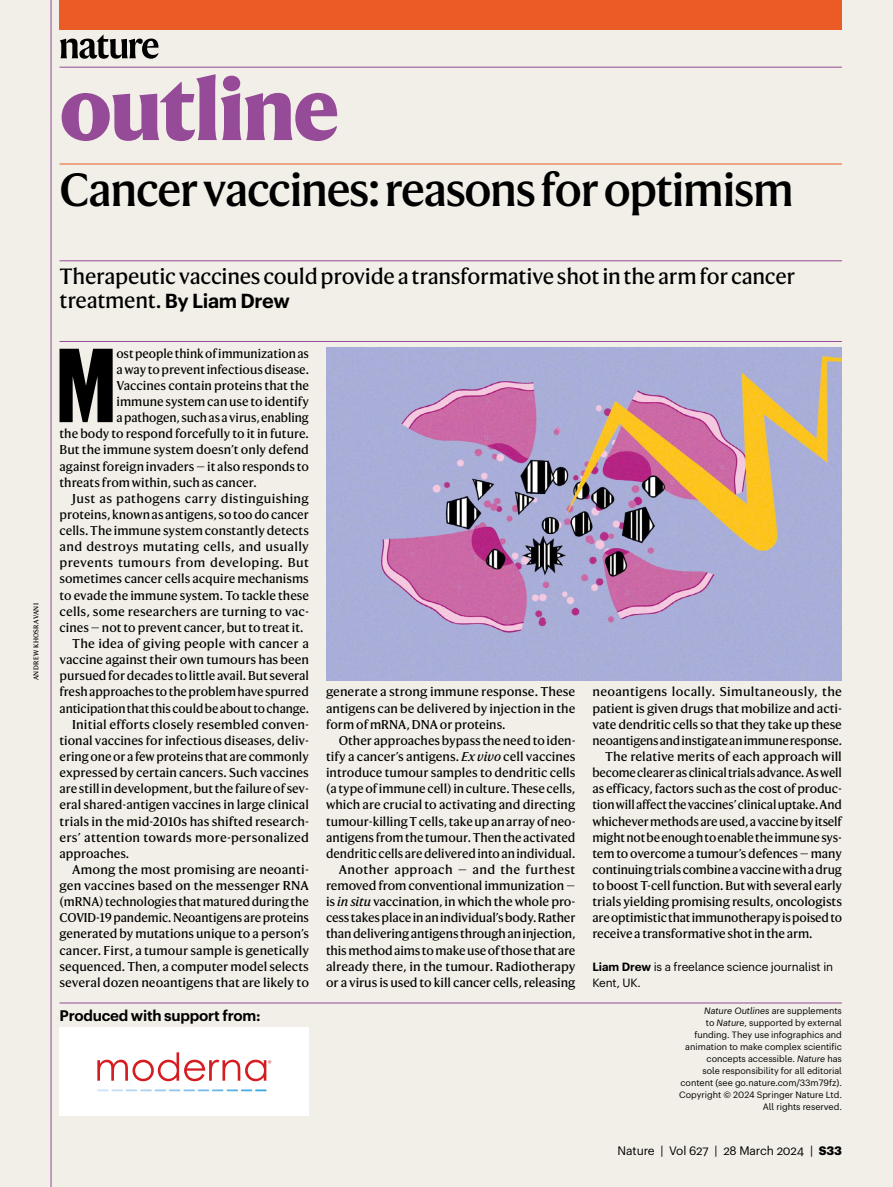
<style>
.page{position:relative;width:893px;height:1187px;background:#fff}
.page>*{position:absolute;margin:0;border:0;box-sizing:border-box;transform-origin:0 0}
.t1{font:700 102.6px "Graphik X Cond";color:#000}
.t2{font:800 84px "Harding";letter-spacing:-.03em;color:#954b97}
.t3{font:500 45px "Harding";letter-spacing:-.03em;color:#000}
.t4{font:21.3px/24.3px "Harding Text";letter-spacing:-.015em;color:#000}
.t5{font:600 15px "Graphik Naturel";letter-spacing:-.015em;color:#000}
.t6{font:12.3px/16.2px "Harding Text";color:#000;text-align:justify}
.t7{font:12.3px "Harding Text";letter-spacing:.025em;color:#000}
.t8{font:12.3px "Harding Text";letter-spacing:.02em;color:#000}
.t9{font:12.3px "Harding Text";letter-spacing:.03em;color:#000}
.t10{font:12px "Graphik Naturel";letter-spacing:-.01em;color:#000}
.t11{font:11.7px/16px "Graphik Naturel";letter-spacing:-.01em;color:#000}
.t12{font:9px/12px "Graphik Naturel";color:#000;text-align:right}
.t13{font:6.75px "Harding Text";letter-spacing:.05em;color:#000}
.s1{font-family:"Graphik Naturel";font-weight:600;font-size:19.8px}
.s2{font-style:italic}
.s3{font-weight:600}
.s4{font-weight:700}
</style>
<div class="page">
<div style="left:0;top:0;width:893px;height:1186px;background:#f1efe7"></div>
<img style="left:326px;top:347px;width:516px;height:333px">
<div style="left:60px;top:1027px;width:249px;height:88px;background:#fff"></div>
<svg style="left:97px;top:1052px;width:174px;height:29px"></svg>
<img style="left:97px;top:1089px;width:169px;height:2px">
<hr style="left:51px;top:0;width:1px;height:1186px;background:#954b97">
<hr style="left:60px;top:341px;width:782px;height:1px;background:#954b97">
<hr style="left:60px;top:1002px;width:782px;height:1px;background:#954b97">
<hr style="left:60px;top:260px;width:782px;height:1px;background:#954b97">
<hr style="left:60px;top:67px;width:782px;height:1px;background:#954b97">
<div style="left:60px;top:0;width:782px;height:29px;background:#eb5b25"></div>
<hr style="left:60px;top:164px;width:782px;height:1px;background:#eb5b25">
<svg style="left:60px;top:34px;width:98px;height:25px"></svg>
<p class="t13" style="left:32px;top:680px;width:79px;rotate:-90deg">ANDREW KHOSRAVANI</p>
<h2 class="t2" style="left:60px;top:57px;width:281px">outline</h2>
<h3 class="t3" style="left:60px;top:162px;width:736px">Cancer vaccines: reasons for optimism</h3>
<h3 class="t4" style="left:60px;top:264px;width:737px">Therapeutic vaccines could provide a transformative shot in the arm for cancer treatment. <span class="s1">By Liam Drew</span></h3>
<h1 class="t1" style="left:56px;top:312px;width:62px">M</h1>
<p class="t6" style="left:116px;top:345px;width:194px">ost people think of immunization as</p>
<p class="t6" style="left:116px;top:361px;width:194px">a way to prevent infectious disease.</p>
<p class="t6" style="left:116px;top:377px;width:194px">Vaccines contain proteins that the</p>
<p class="t6" style="left:116px;top:393px;width:194px">immune system can use to identify</p>
<p class="t6" style="left:116px;top:410px;width:194px">a pathogen, such as a virus, enabling</p>
<p class="t6" style="left:60px;top:426px;width:251px">the body to respond forcefully to it in future.</p>
<p class="t6" style="left:60px;top:442px;width:251px">But the immune system doesn’t only defend</p>
<p class="t6" style="left:60px;top:458px;width:251px">against foreign invaders — it also responds to</p>
<p class="t6" style="left:60px;top:474px;width:199px">threats from within, such as cancer.</p>
<p class="t7" style="left:72px;top:491px;width:238px">Just as pathogens carry distinguishing</p>
<p class="t6" style="left:60px;top:506px;width:251px">proteins, known as antigens, so too do cancer</p>
<p class="t6" style="left:60px;top:522px;width:251px">cells. The immune system constantly detects</p>
<p class="t7" style="left:60px;top:539px;width:251px">and destroys mutating cells, and usually</p>
<p class="t9" style="left:60px;top:555px;width:251px">prevents tumours from developing. But</p>
<p class="t6" style="left:60px;top:571px;width:251px">sometimes cancer cells acquire mechanisms</p>
<p class="t6" style="left:60px;top:587px;width:251px">to evade the immune system. To tackle these</p>
<p class="t6" style="left:60px;top:603px;width:251px">cells, some researchers are turning to vac-</p>
<p class="t6" style="left:60px;top:619px;width:245px">cines — not to prevent cancer, but to treat it.</p>
<p class="t6" style="left:72px;top:635px;width:238px">The idea of giving people with cancer a</p>
<p class="t6" style="left:60px;top:651px;width:251px">vaccine against their own tumours has been</p>
<p class="t6" style="left:60px;top:668px;width:251px">pursued for decades to little avail. But several</p>
<p class="t6" style="left:60px;top:684px;width:251px">fresh approaches to the problem have spurred</p>
<p class="t6" style="left:60px;top:700px;width:251px">anticipation that this could be about to change.</p>
<p class="t6" style="left:72px;top:716px;width:238px">Initial efforts closely resembled conven-</p>
<p class="t6" style="left:60px;top:732px;width:251px">tional vaccines for infectious diseases, deliv-</p>
<p class="t6" style="left:60px;top:748px;width:251px">ering one or a few proteins that are commonly</p>
<p class="t6" style="left:60px;top:764px;width:251px">expressed by certain cancers. Such vaccines</p>
<p class="t6" style="left:60px;top:780px;width:251px">are still in development, but the failure of sev-</p>
<p class="t6" style="left:60px;top:797px;width:251px">eral shared-antigen vaccines in large clinical</p>
<p class="t6" style="left:60px;top:813px;width:251px">trials in the mid-2010s has shifted research-</p>
<p class="t6" style="left:60px;top:829px;width:251px">ers’ attention towards more-personalized</p>
<p class="t6" style="left:60px;top:845px;width:71px">approaches.</p>
<p class="t6" style="left:72px;top:861px;width:238px">Among the most promising are neoanti-</p>
<p class="t6" style="left:60px;top:877px;width:251px">gen vaccines based on the messenger RNA</p>
<p class="t6" style="left:60px;top:893px;width:251px">(mRNA) technologies that matured during the</p>
<p class="t6" style="left:60px;top:909px;width:251px">COVID-19 pandemic. Neoantigens are proteins</p>
<p class="t6" style="left:60px;top:926px;width:251px">generated by mutations unique to a person’s</p>
<p class="t6" style="left:60px;top:942px;width:251px">cancer. First, a tumour sample is genetically</p>
<p class="t6" style="left:60px;top:958px;width:251px">sequenced. Then, a computer model selects</p>
<p class="t6" style="left:60px;top:974px;width:251px">several dozen neoantigens that are likely to</p>
<p class="t6" style="left:326px;top:684px;width:251px">generate a strong immune response. These antigens can be delivered by injection in the form of mRNA, DNA or proteins.</p>
<p class="t6" style="left:326px;top:732px;width:251px;text-align:right">Other approaches bypass the need to iden&shy;tify a cancer’s antigens. <span class="s2">Ex vivo</span> cell vaccines introduce tumour samples to dendritic cells (a type of immune cell) in culture. These cells, which are crucial to activating and directing tumour-killing T cells, take up an array of neo&shy;antigens from the tumour. Then the activated dendritic cells are delivered into an individual.<br>Another approach — and the furthest removed from conventional immunization — is <span class="s2">in situ</span> vaccination, in which the whole pro&shy;cess takes place in an individual’s body. Rather than delivering antigens through an injection, this method aims to make use of those that are already there, in the tumour. Radiotherapy or a virus is used to kill cancer cells, releasing</p>
<p class="t8" style="left:592px;top:684px;width:251px">neoantigens locally. Simultaneously, the</p>
<p class="t6" style="left:592px;top:700px;width:251px">patient is given drugs that mobilize and acti-</p>
<p class="t6" style="left:592px;top:716px;width:251px">vate dendritic cells so that they take up these</p>
<p class="t6" style="left:592px;top:732px;width:251px">neoantigens and instigate an immune response.</p>
<p class="t6" style="left:605px;top:748px;width:238px">The relative merits of each approach will</p>
<p class="t6" style="left:592px;top:764px;width:251px">become clearer as clinical trials advance. As well</p>
<p class="t6" style="left:592px;top:780px;width:251px">as efficacy, factors such as the cost of produc-</p>
<p class="t6" style="left:592px;top:797px;width:251px">tion will affect the vaccines’ clinical uptake. And</p>
<p class="t6" style="left:592px;top:813px;width:251px">whichever methods are used, a vaccine by itself</p>
<p class="t6" style="left:592px;top:829px;width:251px">might not be enough to enable the immune sys-</p>
<p class="t6" style="left:592px;top:845px;width:251px">tem to overcome a tumour’s defences — many</p>
<p class="t6" style="left:592px;top:861px;width:251px">continuing trials combine a vaccine with a drug</p>
<p class="t6" style="left:592px;top:877px;width:251px">to boost T-cell function. But with several early</p>
<p class="t6" style="left:592px;top:893px;width:251px">trials yielding promising results, oncologists</p>
<p class="t6" style="left:592px;top:909px;width:251px">are optimistic that immunotherapy is poised to</p>
<p class="t6" style="left:592px;top:926px;width:222px">receive a transformative shot in the arm.</p>
<p class="t11" style="left:592px;top:957px;width:242px"><span class="s3">Liam Drew</span> is a freelance science journalist in<br>Kent, UK.</p>
<p class="t5" style="left:60px;top:1003px;width:203px">Produced with support from:</p>
<p class="t12" style="left:679px;top:1004px;width:164px"><span class="s2">Nature Outlines</span> are supplements<br>to <span class="s2">Nature</span>, supported by external funding. They use infographics and animation to make complex scientific concepts accessible. <span class="s2">Nature</span> has<br>sole responsibility for all editorial content (see go.nature.com/33m79fz).<br>Copyright © 2024 Springer Nature Ltd.<br>All rights reserved.</p>
<p class="t10" style="left:618px;top:1141px;width:226px">Nature | Vol 627 | 28 March 2024 | <span class="s4">S33</span></p>
</div>
